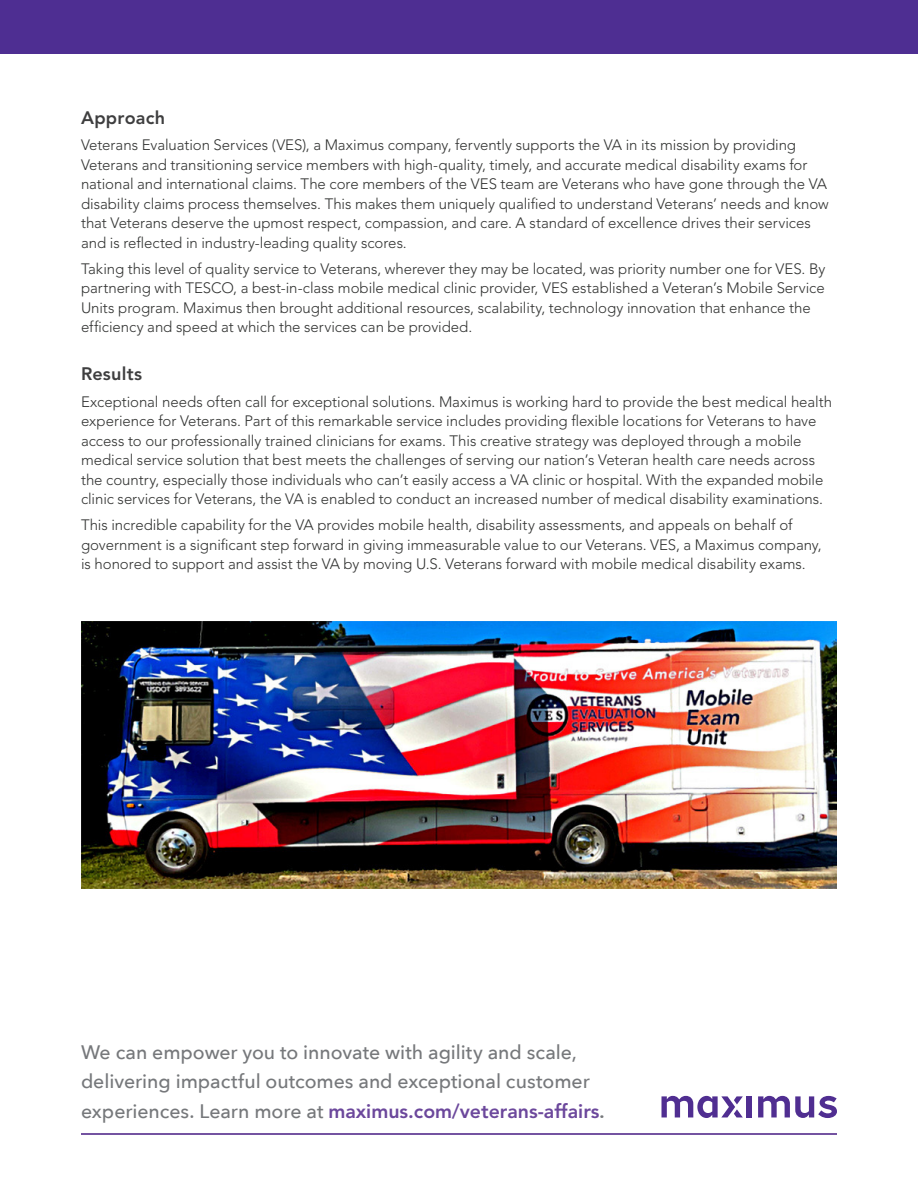
<style>
.page{position:relative;width:918px;height:1188px;background:#fff}
.page>*{position:absolute;margin:0;border:0;box-sizing:border-box;transform-origin:0 0}
.t1{font:500 19.5px/29.7px "Avenir Next";letter-spacing:-.005em;color:#76787b}
.Body_Subheader{font:800 18px "Avenir LT Pro";letter-spacing:.015em;color:#3e3e3f}
.Body{font:300 15px/19.5px "Avenir LT Pro";letter-spacing:-.005em;color:#323332}
.s1{font-family:"Avenir LT Pro";font-weight:800;color:#6c489c}
.s2{font-weight:600}
</style>
<div class="page">
<div style="left:0;top:0;width:918px;height:54px;background:#4e2e92"></div>
<hr style="left:81px;top:1133px;width:756px;height:2px;background:#6c489c">
<svg style="left:758px;top:1096px;width:79px;height:22px"></svg>
<div style="left:747px;top:1096px;width:5px;height:21px;background:#502e91"></div>
<svg style="left:662px;top:1096px;width:81px;height:22px"></svg>
<img style="left:81px;top:621px;width:756px;height:268px">
<p class="Body_Subheader" style="left:81px;top:107px;width:86px">Approach</p>
<p class="Body" style="left:81px;top:135px;width:749px">Veterans Evaluation Services (VES), a Maximus company, fervently supports the VA in its mission by providing Veterans and transitioning service members with high-quality, timely, and accurate medical disability exams for national and international claims. The core members of the VES team are Veterans who have gone through the VA disability claims process themselves. This makes them uniquely qualified to understand Veterans’ needs and know that Veterans deserve the upmost respect, compassion, and care. A standard of excellence drives their services and is reflected in industry-leading quality scores.</p>
<p class="Body" style="left:81px;top:259px;width:746px">Taking this level of quality service to Veterans, wherever they may be located, was priority number one for VES. By partnering with TESCO, a best-in-class mobile medical clinic provider, VES established a Veteran’s Mobile Service Units program. Maximus then brought additional resources, scalability, technology innovation that enhance the efficiency and speed at which the services can be provided.</p>
<p class="Body_Subheader" style="left:81px;top:363px;width:63px">Results</p>
<p class="Body" style="left:81px;top:392px;width:753px">Exceptional needs often call for exceptional solutions. Maximus is working hard to provide the best medical health experience for Veterans. Part of this remarkable service includes providing flexible locations for Veterans to have access to our professionally trained clinicians for exams. This creative strategy was deployed through a mobile medical service solution that best meets the challenges of serving our nation’s Veteran health care needs across the country, especially those individuals who can’t easily access a VA clinic or hospital. With the expanded mobile clinic services for Veterans, the VA is enabled to conduct an increased number of medical disability examinations.</p>
<p class="Body" style="left:81px;top:515px;width:742px">This incredible capability for the VA provides mobile health, disability assessments, and appeals on behalf of government is a significant step forward in giving immeasurable value to our Veterans. VES, a Maximus company, is honored to support and assist the VA by moving U.S. Veterans forward with mobile medical disability exams.</p>
<p class="t1" style="left:81px;top:1036px;width:525px">We can empower you to innovate with agility and scale, delivering impactful outcomes and exceptional customer experiences. Learn more at <span class="s1">maximus.com/veterans-affairs</span><span class="s2">.</span></p>
</div>
